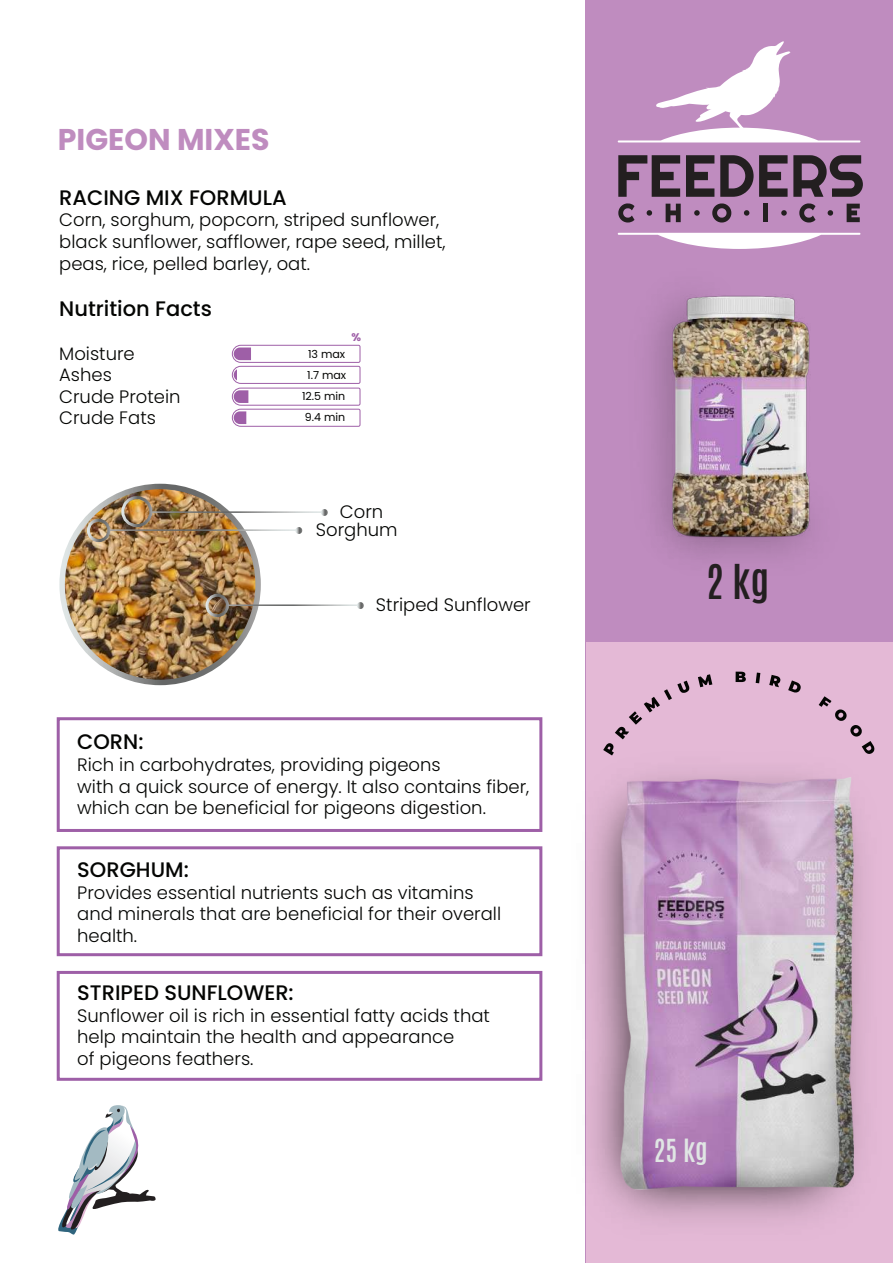
<style>
.page{position:relative;width:893px;height:1263px;background:#fff}
.page>*{position:absolute;margin:0;border:0;box-sizing:border-box;transform-origin:0 0}
.t1{font:600 40.5px "Antonio";color:#231f20}
.t2{font:700 30px "Poppins";color:#bf8cbf}
.t3{font:600 27px "Antonio";color:#e0e6e4}
.t4{font:500 21px "Poppins";color:#040503}
.t5{font:300 18px/21.6px "Poppins";color:#040503}
.t6{font:11.1px/21.1px "Poppins";color:#040503}
.t7{font:700 11.1px "Poppins";color:#9e5fa7}
</style>
<div class="page">
<div style="left:586px;top:0;width:307px;height:1263px;background:#bf8cbf"></div>
<svg style="left:618px;top:155px;width:62px;height:42px"></svg>
<svg style="left:686px;top:155px;width:28px;height:42px"></svg>
<svg style="left:720px;top:155px;width:143px;height:42px"></svg>
<svg style="left:618px;top:203px;width:16px;height:20px"></svg>
<svg style="left:647px;top:210px;width:5px;height:6px"></svg>
<svg style="left:666px;top:204px;width:15px;height:18px"></svg>
<svg style="left:694px;top:210px;width:6px;height:6px"></svg>
<svg style="left:712px;top:203px;width:19px;height:20px"></svg>
<svg style="left:744px;top:210px;width:5px;height:6px"></svg>
<div style="left:763px;top:204px;width:5px;height:18px;background:#231f20"></div>
<svg style="left:781px;top:210px;width:6px;height:6px"></svg>
<svg style="left:799px;top:203px;width:16px;height:20px"></svg>
<svg style="left:828px;top:210px;width:5px;height:6px"></svg>
<svg style="left:847px;top:204px;width:13px;height:18px"></svg>
<svg style="left:618px;top:41px;width:242px;height:101px"></svg>
<svg style="left:618px;top:233px;width:242px;height:16px"></svg>
<div style="left:586px;top:642px;width:307px;height:621px;background:#e4b9d6"></div>
<svg style="left:615px;top:681px;width:74px;height:58px"></svg>
<svg style="left:698px;top:674px;width:14px;height:13px"></svg>
<svg style="left:736px;top:672px;width:10px;height:10px"></svg>
<svg style="left:756px;top:672px;width:4px;height:11px"></svg>
<svg style="left:769px;top:675px;width:11px;height:12px"></svg>
<svg style="left:788px;top:680px;width:13px;height:12px"></svg>
<svg style="left:819px;top:696px;width:43px;height:41px"></svg>
<img style="left:585px;top:739px;width:290px;height:518px">
<img style="left:597px;top:758px;width:278px;height:441px">
<svg style="left:59px;top:484px;width:202px;height:201px;background:#a3a5a4"></svg>
<img style="left:65px;top:489px;width:190px;height:191px;border-radius:95px">
<svg style="left:232px;top:344px;width:129px;height:83px"></svg>
<div style="left:237px;top:369px;width:15px;height:13px;background:#fff"></div>
<div style="left:57px;top:717px;width:485px;height:115px;border:3px solid #9e5fa7"></div>
<div style="left:57px;top:846px;width:485px;height:110px;border:3px solid #9e5fa7"></div>
<div style="left:57px;top:971px;width:485px;height:110px;border:3px solid #9e5fa7"></div>
<hr style="left:151px;top:511px;width:172px;height:2px;background:#fff">
<div style="left:121px;top:496px;width:31px;height:31px;border:3px solid #fff;border-radius:50%"></div>
<svg style="left:321px;top:509px;width:7px;height:7px"></svg>
<hr style="left:109px;top:529px;width:187px;height:2px;background:#fff">
<div style="left:87px;top:519px;width:23px;height:23px;border:3px solid #fff;border-radius:50%"></div>
<svg style="left:295px;top:527px;width:7px;height:7px"></svg>
<hr style="left:227px;top:604px;width:133px;height:2px;background:#fff">
<div style="left:205px;top:594px;width:24px;height:23px;border:3px solid #fff;border-radius:50%"></div>
<svg style="left:357px;top:602px;width:7px;height:7px"></svg>
<svg style="left:58px;top:1105px;width:98px;height:130px"></svg>
<img style="left:655px;top:294px;width:168px;height:255px">
<h2 class="t2" style="left:58px;top:122px;width:213px">PIGEON MIXES</h2>
<p class="t4" style="left:59px;top:185px;width:229px">RACING MIX FORMULA</p>
<p class="t5" style="left:59px;top:209px;width:388px">Corn, sorghum, popcorn, striped sunflower, black sunflower, safflower, rape seed, millet, peas, rice, pelled barley, oat.</p>
<p class="t4" style="left:59px;top:297px;width:154px">Nutrition Facts</p>
<p class="t5" style="left:59px;top:343px;width:123px">Moisture<br>Ashes<br>Crude Protein<br>Crude Fats</p>
<p class="t7" style="left:352px;top:331px;width:11px">%</p>
<p class="t6" style="left:308px;top:343px;width:39px">13 max</p>
<p class="t6" style="left:302px;top:386px;width:45px">12.5 min<br>9.4 min</p>
<p class="t6" style="left:307px;top:364px;width:40px">1.7 max</p>
<p class="t5" style="left:316px;top:502px;width:83px;line-height:18px;text-align:center">Corn<br>Sorghum</p>
<p class="t5" style="left:376px;top:594px;width:156px">Striped Sunflower</p>
<p class="t4" style="left:77px;top:730px;width:68px">CORN:</p>
<p class="t5" style="left:77px;top:754px;width:454px">Rich in carbohydrates, providing pigeons<br>with a quick source of energy. It also contains fiber, which can be beneficial for pigeons digestion.</p>
<p class="t4" style="left:77px;top:857px;width:113px">SORGHUM:</p>
<p class="t5" style="left:77px;top:881px;width:425px">Provides essential nutrients such as vitamins and minerals that are beneficial for their overall health.</p>
<p class="t4" style="left:77px;top:980px;width:218px">STRIPED SUNFLOWER:</p>
<p class="t5" style="left:77px;top:1005px;width:414px">Sunflower oil is rich in essential fatty acids that help maintain the health and appearance<br>of pigeons feathers.</p>
<h1 class="t1" style="left:706px;top:552px;width:65px">2 kg</h1>
<h3 class="t3" style="left:654px;top:1131px;width:56px">25 kg</h3>
</div>
